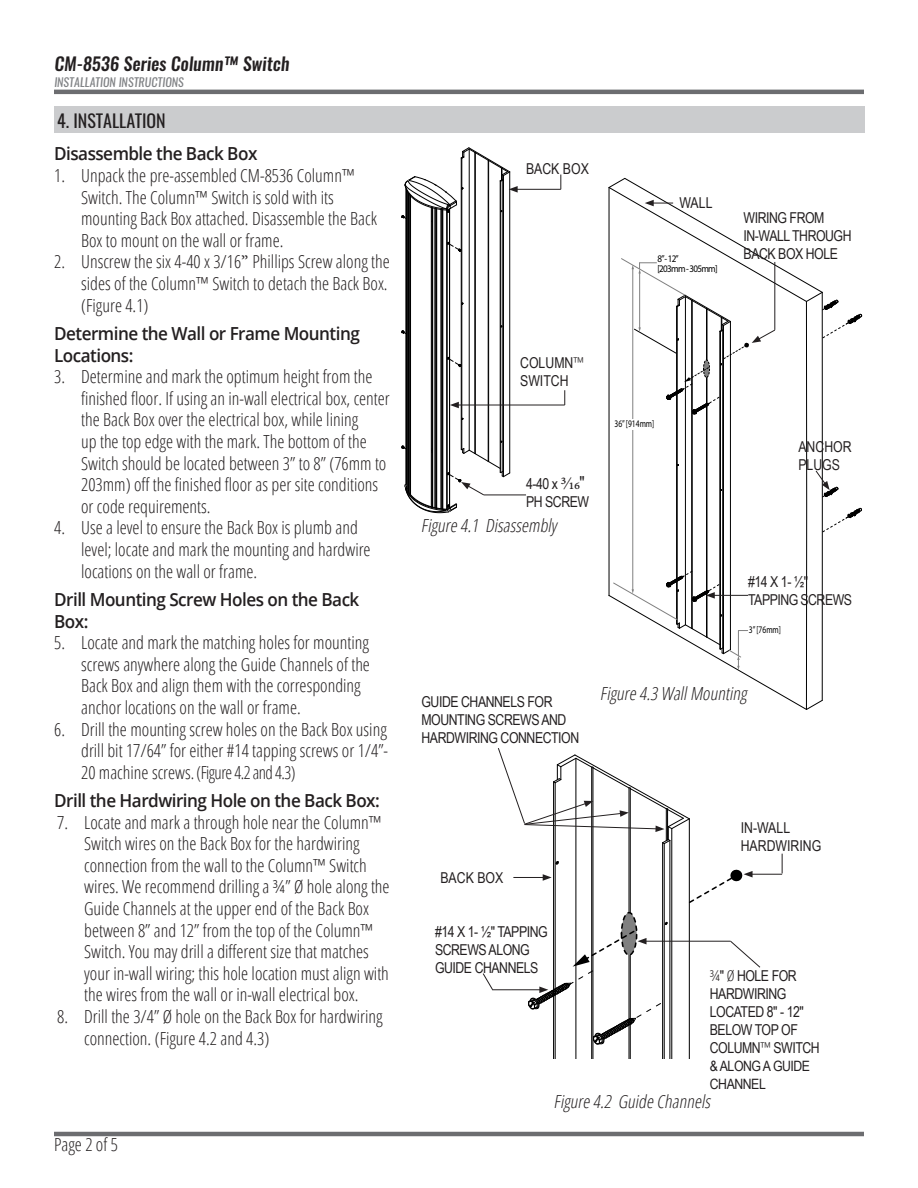
<style>
.page{position:relative;width:918px;height:1188px;background:#fff}
.page>*{position:absolute;margin:0;border:0;box-sizing:border-box;transform-origin:0 0}
.t1{font:300 condensed 18px/21.6px "Open Sans";color:#231f20}
._2018_-_Body_Text{font:600 18px/21.6px "Open Sans";letter-spacing:-.03em;color:#231f20;scale:.95 1}
.Dimensions{font:italic 300 condensed 18px "Open Sans";color:#231f20}
.Body_Highlight{font:600 18px "Open Sans";letter-spacing:-.03em;color:#231f20;scale:.95 1}
.Header__Even{font:500 18px "Oswald";color:#231f20}
.Heading_1{font:18px "Oswald";color:#231f20}
._2018_-_Body_Text-2{font:15px/18px "Arial Narrow";letter-spacing:-.03em;color:#231f20}
._2018_-_Body_Text-3{font:15px/18px "Arial Narrow";color:#231f20}
._2018_-_Body_Text-4{font:14.25px/18px "Arial Narrow";letter-spacing:-.03em;color:#231f20;scale:1.05 1}
.Sub_Header__Even{font:12px "Oswald";color:#808285}
.t2{font:10.05px/10.1px "Myriad Pro";letter-spacing:-.075em;color:#000;scale:.9 1}
.t3{font:10.05px "Myriad Pro";letter-spacing:-.075em;color:#000;scale:.75 1}
.s1{font-weight:600}
.s2{font-family:"Minion Pro";font-weight:400;font-stretch:normal}
.s3{font-family:"Open Sans";font-weight:300;font-stretch:condensed}
.s4{font-family:"Minion Pro";font-size:18px}
.s5{font-size:18px}
</style>
<div class="page">
<hr style="left:54px;top:90px;width:810px;height:4px;background:#6c6d70">
<hr style="left:54px;top:1132px;width:810px;height:4px;background:#6c6d70">
<div style="left:54px;top:106px;width:810px;height:26px;background:#cbccce"></div>
<svg style="left:609px;top:178px;width:253px;height:532px"></svg>
<hr style="left:775px;top:262px;width:1px;height:68px;background:#231f20">
<svg style="left:401px;top:330px;width:5px;height:4px"></svg>
<hr style="left:509px;top:172px;width:1px;height:301px;background:#000">
<hr style="left:503px;top:180px;width:1px;height:291px;background:#000">
<hr style="left:501px;top:181px;width:1px;height:292px;background:#000">
<hr style="left:500px;top:181px;width:1px;height:291px;background:#000">
<hr style="left:488px;top:160px;width:1px;height:301px;background:#000">
<hr style="left:462px;top:158px;width:1px;height:292px;background:#000">
<hr style="left:469px;top:149px;width:1px;height:301px;background:#000">
<hr style="left:475px;top:152px;width:1px;height:302px;background:#000">
<hr style="left:461px;top:158px;width:1px;height:291px;background:#000">
<hr style="left:443px;top:210px;width:1px;height:299px;background:#000">
<hr style="left:446px;top:210px;width:1px;height:299px;background:#000">
<hr style="left:447px;top:210px;width:1px;height:299px;background:#000">
<hr style="left:449px;top:209px;width:1px;height:299px;background:#000">
<hr style="left:441px;top:210px;width:1px;height:299px;background:#000">
<hr style="left:442px;top:210px;width:1px;height:299px;background:#000">
<hr style="left:436px;top:209px;width:1px;height:299px;background:#000">
<hr style="left:435px;top:208px;width:1px;height:300px;background:#000">
<hr style="left:409px;top:194px;width:1px;height:299px;background:#000">
<hr style="left:408px;top:193px;width:1px;height:298px;background:#000">
<svg style="left:447px;top:242px;width:15px;height:10px"></svg>
<hr style="left:407px;top:191px;width:1px;height:297px;background:#000">
<hr style="left:406px;top:189px;width:1px;height:297px;background:#000">
<svg style="left:447px;top:357px;width:15px;height:10px"></svg>
<hr style="left:410px;top:196px;width:1px;height:299px;background:#000">
<hr style="left:431px;top:207px;width:1px;height:300px;background:#000">
<hr style="left:432px;top:208px;width:1px;height:299px;background:#000">
<hr style="left:515px;top:189px;width:46px;height:1px;background:#231f20">
<svg style="left:401px;top:147px;width:117px;height:75px"></svg>
<svg style="left:561px;top:175px;width:1px;height:14px"></svg>
<svg style="left:565px;top:390px;width:1px;height:15px"></svg>
<hr style="left:456px;top:405px;width:109px;height:1px;background:#231f20">
<svg style="left:450px;top:402px;width:9px;height:6px"></svg>
<hr style="left:484px;top:495px;width:42px;height:1px;background:#231f20">
<svg style="left:401px;top:441px;width:109px;height:72px"></svg>
<hr style="left:671px;top:829px;width:1px;height:229px;background:#000">
<hr style="left:689px;top:819px;width:1px;height:239px;background:#000">
<hr style="left:670px;top:840px;width:1px;height:218px;background:#000">
<hr style="left:664px;top:844px;width:1px;height:214px;background:#000">
<hr style="left:662px;top:843px;width:1px;height:215px;background:#000">
<hr style="left:630px;top:789px;width:1px;height:269px;background:#000">
<hr style="left:629px;top:788px;width:1px;height:270px;background:#000">
<hr style="left:593px;top:768px;width:1px;height:290px;background:#000">
<hr style="left:555px;top:783px;width:1px;height:275px;background:#000">
<hr style="left:576px;top:758px;width:1px;height:300px;background:#000">
<hr style="left:591px;top:767px;width:1px;height:291px;background:#000">
<hr style="left:553px;top:782px;width:1px;height:276px;background:#000">
<svg style="left:555px;top:861px;width:4px;height:4px"></svg>
<svg style="left:621px;top:913px;width:16px;height:42px"></svg>
<div style="left:621px;top:912px;width:16px;height:44px;border:2px dashed #000;border-radius:50%"></div>
<hr style="left:513px;top:877px;width:32px;height:1px;background:#231f20">
<svg style="left:543px;top:874px;width:9px;height:7px"></svg>
<hr style="left:492px;top:990px;width:50px;height:1px;background:#231f20">
<hr style="left:644px;top:941px;width:87px;height:1px;background:#231f20">
<svg style="left:527px;top:921px;width:141px;height:125px"></svg>
<hr style="left:750px;top:874px;width:32px;height:1px;background:#231f20">
<svg style="left:688px;top:869px;width:65px;height:35px"></svg>
<svg style="left:782px;top:854px;width:1px;height:19px"></svg>
<svg style="left:498px;top:748px;width:192px;height:97px"></svg>
<svg style="left:483px;top:973px;width:10px;height:17px"></svg>
<svg style="left:730px;top:941px;width:31px;height:27px"></svg>
<p class="Header__Even" style="left:54px;top:54px;width:240px">CM-8536 Series Column<span class="s1">™</span> Switch</p>
<p class="Sub_Header__Even" style="left:54px;top:71px;width:133px">INSTALLATION INSTRUCTIONS</p>
<p class="Heading_1" style="left:57px;top:104px;width:110px">4. INSTALLATION</p>
<p class="Body_Highlight" style="left:54px;top:142px;width:215px">Disassemble the Back Box</p>
<p class="t1" style="left:81px;top:164px;width:297px;text-indent:-27px">1. Unpack the pre-assembled CM-8536 Column™ Switch. The Column™ Switch is sold with its mounting Back Box attached. Disassemble the Back Box to mount on the wall or frame.</p>
<p class="t1" style="left:81px;top:251px;width:310px;text-indent:-27px">2. Unscrew the six 4-40 x 3/16<span class="s2">”</span> Phillips Screw along the sides of the Column™ Switch to detach the Back Box. (Figure 4.1)</p>
<p class="_2018_-_Body_Text" style="left:54px;top:322px;width:323px">Determine the Wall or Frame Mounting<br>Locations:</p>
<p class="t1" style="left:81px;top:365px;width:310px;text-indent:-27px">3. Determine and mark the optimum height from the finished floor. If using an in-wall electrical box, center the Back Box over the electrical box, while lining<br>up the top edge with the mark. The bottom of the Switch should be located between 3” to 8” (76mm to 203mm) off the finished floor as per site conditions or code requirements.</p>
<p class="t1" style="left:81px;top:516px;width:291px;text-indent:-27px">4. Use a level to ensure the Back Box is plumb and level; locate and mark the mounting and hardwire locations on the wall or frame.</p>
<p class="_2018_-_Body_Text" style="left:54px;top:588px;width:323px">Drill Mounting Screw Holes on the Back<br>Box:</p>
<p class="t1" style="left:81px;top:631px;width:290px;text-indent:-27px">5. Locate and mark the matching holes for mounting screws anywhere along the Guide Channels of the Back Box and align them with the corresponding anchor locations on the wall or frame.</p>
<p class="t1" style="left:81px;top:718px;width:308px;text-align:justify;text-indent:-27px">6. Drill the mounting screw holes on the Back Box using drill bit 17/64” for either #14 tapping screws or 1/4”- 20 machine screws. (Figure 4.2 and 4.3)</p>
<p class="Body_Highlight" style="left:54px;top:788px;width:344px">Drill the Hardwiring Hole on the Back Box:</p>
<p class="t1" style="left:84px;top:811px;width:307px;text-indent:-27px">7. Locate and mark a through hole near the Column™ Switch wires on the Back Box for the hardwiring connection from the wall to the Column™ Switch wires. We recommend drilling a ¾” Ø hole along the Guide Channels at the upper end of the Back Box between 8” and 12” from the top of the Column™ Switch. You may drill a different size that matches your in-wall wiring; this hole location must align with the wires from the wall or in-wall electrical box.</p>
<p class="t1" style="left:84px;top:1005px;width:300px;text-indent:-27px">8. Drill the 3/4” Ø hole on the Back Box for hardwiring connection. (Figure 4.2 and 4.3)</p>
<p class="t1" style="left:54px;top:1133px;width:65px">Page 2 of 5</p>
<p class="_2018_-_Body_Text-2" style="left:526px;top:159px;width:64px">BACK BOX</p>
<p class="_2018_-_Body_Text-2" style="left:679px;top:193px;width:35px">WALL</p>
<p class="t2" style="left:657px;top:254px;width:68px">8”- 12”<br>[203mm - 305mm]</p>
<p class="_2018_-_Body_Text-2" style="left:744px;top:208px;width:110px">WIRING FROM<br>IN-WALL THROUGH<br>BACK BOX HOLE</p>
<p class="_2018_-_Body_Text-3" style="left:520px;top:353px;width:65px">COLUMN<span class="s3">™<br></span>SWITCH</p>
<p class="_2018_-_Body_Text-2" style="left:526px;top:474px;width:65px">4-40 x <span class="s4">3/16</span><span class="s5">"<br></span>PH SCREW</p>
<p class="Dimensions" style="left:421px;top:513px;width:137px">Figure4.1 Disassembly</p>
<p class="t3" style="left:615px;top:418px;width:55px">36” [914mm]</p>
<p class="_2018_-_Body_Text-2" style="left:798px;top:437px;width:55px">ANCHOR</p>
<p class="_2018_-_Body_Text-2" style="left:798px;top:455px;width:43px">PLUGS</p>
<p class="_2018_-_Body_Text-2" style="left:748px;top:572px;width:62px">#14 X 1- ½"</p>
<p class="_2018_-_Body_Text-2" style="left:748px;top:590px;width:106px">TAPPING SCREWS</p>
<p class="t3" style="left:749px;top:623px;width:44px">3” [76mm]</p>
<p class="_2018_-_Body_Text-2" style="left:422px;top:692px;width:133px">GUIDE CHANNELS FOR</p>
<p class="_2018_-_Body_Text-2" style="left:422px;top:710px;width:159px">MOUNTING SCREWS AND<br>HARDWIRING CONNECTION</p>
<p class="Dimensions" style="left:600px;top:681px;width:152px">Figure4.3WallMounting</p>
<p class="_2018_-_Body_Text-2" style="left:440px;top:868px;width:64px">BACK BOX</p>
<p class="_2018_-_Body_Text-2" style="left:435px;top:922px;width:114px">#14 X 1- ½" TAPPING<br>SCREWS ALONG<br>GUIDE CHANNELS</p>
<p class="_2018_-_Body_Text-3" style="left:741px;top:818px;width:82px">IN-WALL<br>HARDWIRING</p>
<p class="_2018_-_Body_Text-2" style="left:710px;top:966px;width:112px"><span class="s3">¾</span>" <span class="s3">Ø</span> HOLE FOR<br>HARDWIRING<br>LOCATED 8" - 12"<br>BELOW TOP OF<br>COLUMN<span class="s3">™</span> SWITCH</p>
<p class="_2018_-_Body_Text-4" style="left:710px;top:1057px;width:97px">&amp; ALONG A GUIDE<br>CHANNEL</p>
<p class="Dimensions" style="left:554px;top:1089px;width:162px">Figure4.2 GuideChannels</p>
</div>
